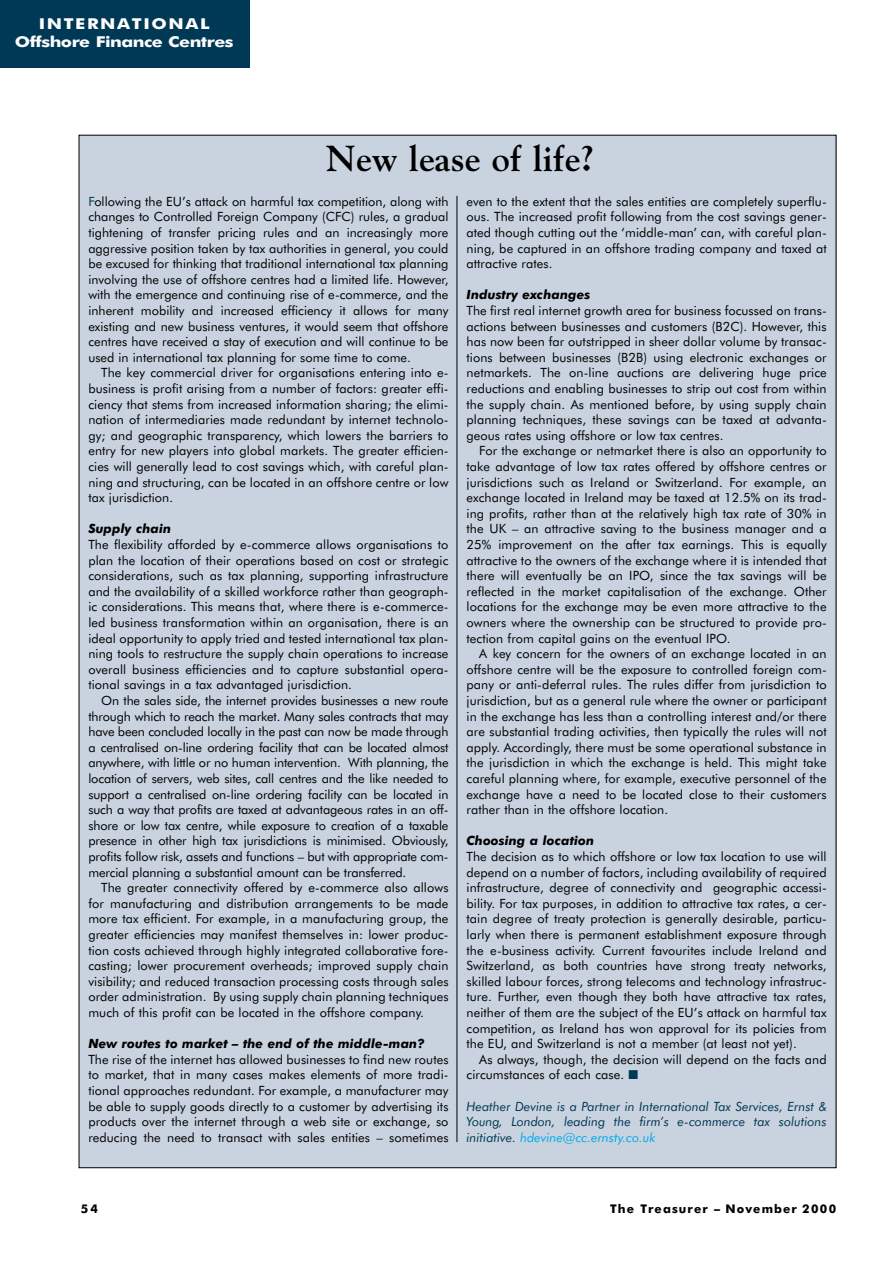
<style>
.page{position:relative;width:893px;height:1263px;background:#fff}
.page>*{position:absolute;margin:0;border:0;box-sizing:border-box;transform-origin:0 0}
.t1{font:700 36px "Goudy";color:#000}
.t2{font:700 15px/18px "Futura BT";letter-spacing:-.025em;color:#fff;text-align:center;scale:1.2 1}
.t3{font:12.75px/15.6px "Futura BT";letter-spacing:.005em;color:#000;text-align:justify}
.t4{font:italic 12.75px/15.6px "Futura BT";color:#003955;text-align:justify}
.t5{font:italic 700 12.75px "Futura BT";letter-spacing:.005em;color:#000}
.t6{font:700 12px "Futura BT";letter-spacing:.09em;color:#000}
.s1{color:#003955}
.s2{color:#00a9ec}
</style>
<div class="page">
<div style="left:0;top:0;width:250px;height:68px;background:#003955"></div>
<div style="left:79px;top:135px;width:757px;height:1033px;background:#c9d3df"></div>
<hr style="left:456px;top:196px;width:1px;height:946px;background:#000">
<p class="t2" style="left:15px;top:17px;width:184px">INTERNATIONAL<br>Offshore Finance Centres</p>
<h1 class="t1" style="left:326px;top:144px;width:270px">New lease of life?</h1>
<p class="t3" style="left:88px;top:195px;width:361px"><span class="s1">F</span>ollowing the EU’s attack on harmful tax competition, along with changes to Controlled Foreign Company (CFC) rules, a gradual tightening of transfer pricing rules and an increasingly more aggressive position taken by tax authorities in general, you could be excused for thinking that traditional international tax planning involving the use of offshore centres had a limited life. However, with the emergence and continuing rise of e-commerce, and the inherent mobility and increased efficiency it allows for many existing and new business ventures, it would seem that offshore centres have received a stay of execution and will continue to be used in international tax planning for some time to come.</p>
<p class="t3" style="left:88px;top:367px;width:361px;text-indent:13px">The key commercial driver for organisations entering into e&shy;business is profit arising from a number of factors: greater effi&shy;ciency that stems from increased information sharing; the elimi&shy;nation of intermediaries made redundant by internet technolo&shy;gy; and geographic transparency, which lowers the barriers to entry for new players into global markets. The greater efficien&shy;cies will generally lead to cost savings which, with careful plan&shy;ning and structuring, can be located in an offshore centre or low tax jurisdiction.</p>
<p class="t5" style="left:88px;top:524px;width:84px">Supply chain</p>
<p class="t3" style="left:88px;top:538px;width:361px">The flexibility afforded by e-commerce allows organisations to plan the location of their operations based on cost or strategic considerations, such as tax planning, supporting infrastructure and the availability of a skilled workforce rather than geograph&shy;ic considerations. This means that, where there is e-commerce&shy;led business transformation within an organisation, there is an ideal opportunity to apply tried and tested international tax plan&shy;ning tools to restructure the supply chain operations to increase overall business efficiencies and to capture substantial opera&shy;tional savings in a tax advantaged jurisdiction.</p>
<p class="t3" style="left:88px;top:694px;width:362px;text-indent:13px">On the sales side, the internet provides businesses a new route through which to reach the market. Many sales contracts that may have been concluded locally in the past can now be made through a centralised on-line ordering facility that can be located almost anywhere, with little or no human intervention. With planning, the location of servers, web sites, call centres and the like needed to support a centralised on-line ordering facility can be located in such a way that profits are taxed at advantageous rates in an off&shy;shore or low tax centre, while exposure to creation of a taxable presence in other high tax jurisdictions is minimised. Obviously, profits follow risk, assets and functions – but with appropriate com&shy;mercial planning a substantial amount can be transferred.</p>
<p class="t3" style="left:88px;top:881px;width:361px;text-indent:13px">The greater connectivity offered by e-commerce also allows for manufacturing and distribution arrangements to be made more tax efficient. For example, in a manufacturing group, the greater efficiencies may manifest themselves in: lower produc&shy;tion costs achieved through highly integrated collaborative fore&shy;casting; lower procurement overheads; improved supply chain visibility; and reduced transaction processing costs through sales order administration. By using supply chain planning techniques much of this profit can be located in the offshore company.</p>
<p class="t5" style="left:88px;top:1039px;width:338px">New routes to market – the end of the middle-man?</p>
<p class="t3" style="left:88px;top:1053px;width:361px">The rise of the internet has allowed businesses to find new routes to market, that in many cases makes elements of more tradi&shy;tional approaches redundant. For example, a manufacturer may be able to supply goods directly to a customer by advertising its products over the internet through a web site or exchange, so reducing the need to transact with sales entities – sometimes</p>
<p class="t3" style="left:466px;top:195px;width:361px">even to the extent that the sales entities are completely superflu&shy;ous. The increased profit following from the cost savings gener&shy;ated though cutting out the ‘middle-man’ can, with careful plan&shy;ning, be captured in an offshore trading company and taxed at attractive rates.</p>
<p class="t5" style="left:466px;top:290px;width:125px">Industry exchanges</p>
<p class="t3" style="left:466px;top:304px;width:361px">The first real internet growth area for business focussed on trans&shy;actions between businesses and customers (B2C). However, this has now been far outstripped in sheer dollar volume by transac&shy;tions between businesses (B2B) using electronic exchanges or netmarkets. The on-line auctions are delivering huge price reductions and enabling businesses to strip out cost from within the supply chain. As mentioned before, by using supply chain planning techniques, these savings can be taxed at advanta&shy;geous rates using offshore or low tax centres.</p>
<p class="t3" style="left:466px;top:445px;width:361px;text-indent:13px">For the exchange or netmarket there is also an opportunity to take advantage of low tax rates offered by offshore centres or jurisdictions such as Ireland or Switzerland. For example, an exchange located in Ireland may be taxed at 12.5% on its trad&shy;ing profits, rather than at the relatively high tax rate of 30% in the UK – an attractive saving to the business manager and a 25% improvement on the after tax earnings. This is equally attractive to the owners of the exchange where it is intended that there will eventually be an IPO, since the tax savings will be reflected in the market capitalisation of the exchange. Other locations for the exchange may be even more attractive to the owners where the ownership can be structured to provide pro&shy;tection from capital gains on the eventual IPO.</p>
<p class="t3" style="left:466px;top:647px;width:362px;text-indent:13px">A key concern for the owners of an exchange located in an offshore centre will be the exposure to controlled foreign com&shy;pany or anti-deferral rules. The rules differ from jurisdiction to jurisdiction, but as a general rule where the owner or participant in the exchange has less than a controlling interest and/or there are substantial trading activities, then typically the rules will not apply. Accordingly, there must be some operational substance in the jurisdiction in which the exchange is held. This might take careful planning where, for example, executive personnel of the exchange have a need to be located close to their customers rather than in the offshore location.</p>
<p class="t5" style="left:466px;top:836px;width:129px">Choosing a location</p>
<p class="t3" style="left:466px;top:850px;width:361px">The decision as to which offshore or low tax location to use will depend on a number of factors, including availability of required infrastructure, degree of connectivity and geographic accessi&shy;bility. For tax purposes, in addition to attractive tax rates, a cer&shy;tain degree of treaty protection is generally desirable, particu&shy;larly when there is permanent establishment exposure through the e-business activity. Current favourites include Ireland and Switzerland, as both countries have strong treaty networks, skilled labour forces, strong telecoms and technology infrastruc&shy;ture. Further, even though they both have attractive tax rates, neither of them are the subject of the EU’s attack on harmful tax competition, as Ireland has won approval for its policies from the EU, and Switzerland is not a member (at least not yet).</p>
<p class="t3" style="left:466px;top:1053px;width:361px;text-indent:13px">As always, though, the decision will depend on the facts and circumstances of each case. <span class="s1">■</span></p>
<p class="t4" style="left:466px;top:1100px;width:361px">Heather Devine is a Partner in International Tax Services, Ernst &amp; Young, London, leading the firm’s e-commerce tax solutions initiative. <span class="s2">hdevine@cc.ernsty.co.uk</span></p>
<p class="t6" style="left:81px;top:1205px;width:18px">54</p>
<p class="t6" style="left:610px;top:1205px;width:228px">The Treasurer – November 2000</p>
</div>
